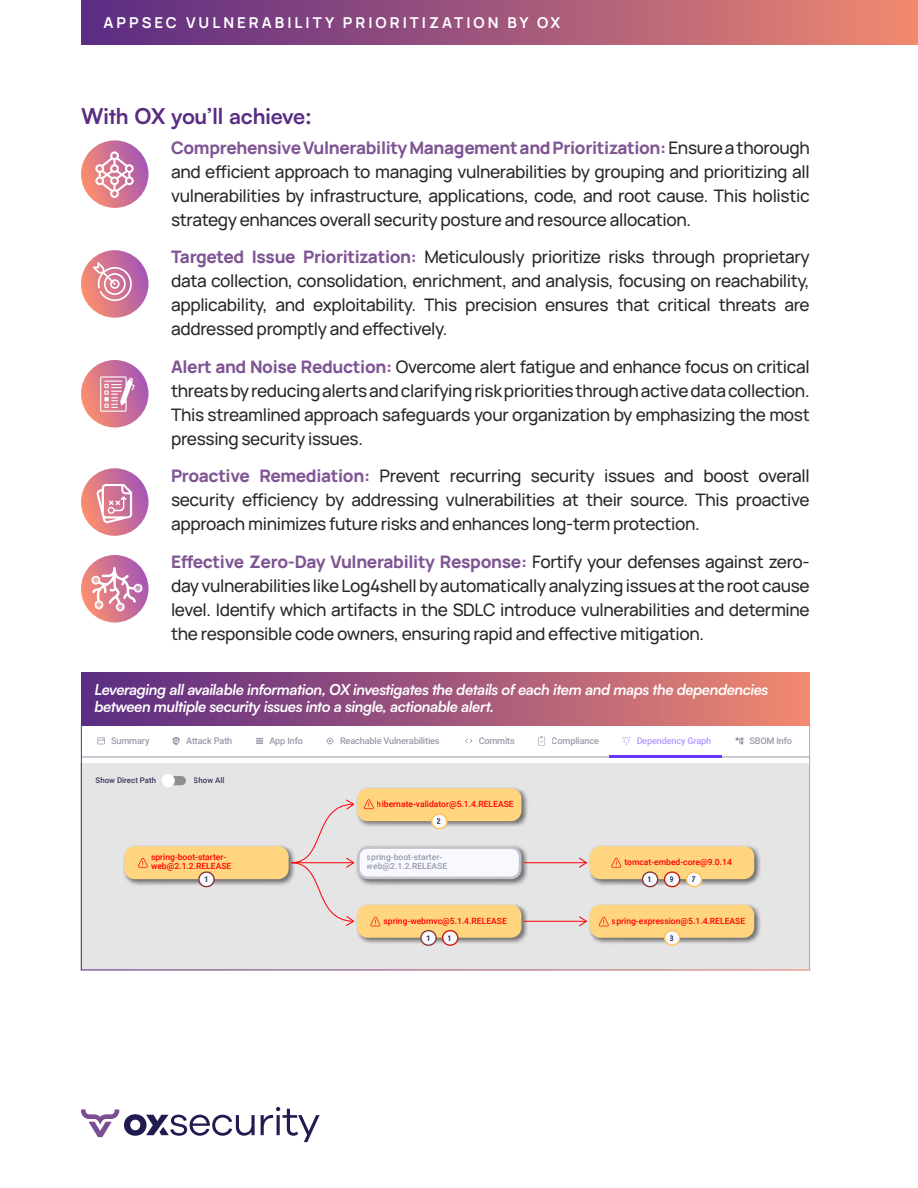
<style>
.page{position:relative;width:918px;height:1188px;background:#fff}
.page>*{position:absolute;margin:0;border:0;box-sizing:border-box;transform-origin:0 0}
.t1{font:700 21.75px "Satoshi";letter-spacing:-.005em;color:#5a2d83}
.t2{font:500 17.25px/24px "Manrope";letter-spacing:-.02em;color:#292829;text-align:justify}
.t3{font:italic 700 15px/16.5px "Satoshi";letter-spacing:-.025em;color:#fff}
.t4{font:700 15px "Manrope";letter-spacing:.2em;color:#fff}
.t5{font:500 9.15px "Roboto";letter-spacing:-.02em;color:#9b9bad}
.t6{font:500 9.15px "Roboto";letter-spacing:-.02em;color:#b39bff}
.t7{font:500 8.55px/9.1px "Roboto";color:#f00}
.t8{font:500 8.55px/9.1px "Roboto";color:#9b9bad}
.t9{font:500 7.95px "Roboto";color:#37375c}
.t10{font:700 7.95px "Roboto";color:#37375c}
.s1{font-weight:800;color:#7f5594}
</style>
<div class="page">
<svg style="left:81px;top:140px;width:67px;height:68px;background:#d17593"></svg>
<svg style="left:95px;top:151px;width:39px;height:47px"></svg>
<svg style="left:81px;top:250px;width:67px;height:68px;background:#d17593"></svg>
<svg style="left:93px;top:262px;width:40px;height:39px;background:#dc95ab"></svg>
<div style="left:81px;top:0;width:837px;height:45px;background:linear-gradient(to right,#572985,#ee8771)"></div>
<svg style="left:81px;top:1107px;width:239px;height:35px"></svg>
<svg style="left:81px;top:360px;width:67px;height:68px;background:#d37691"></svg>
<svg style="left:100px;top:376px;width:35px;height:36px"></svg>
<svg style="left:81px;top:468px;width:67px;height:68px;background:#d17593"></svg>
<svg style="left:96px;top:484px;width:36px;height:39px"></svg>
<svg style="left:81px;top:555px;width:67px;height:67px"></svg>
<svg style="left:91px;top:567px;width:51px;height:44px"></svg>
<div style="left:81px;top:763px;width:729px;height:207px;background:#e5e5e5"></div>
<img style="left:521px;top:848px;width:9px;height:36px">
<img style="left:359px;top:787px;width:169px;height:38px">
<div style="left:357px;top:788px;width:164px;height:33px;background:#ffd580;border-radius:11px"></div>
<img style="left:356px;top:906px;width:174px;height:40px">
<div style="left:357px;top:905px;width:164px;height:33px;background:#ffd580;border-radius:11px"></div>
<div style="left:421px;top:931px;width:15px;height:14px;background:#f7f9fe;border-radius:7px"></div>
<div style="left:420px;top:930px;width:17px;height:16px;border:1px solid #843131;border-radius:7px"></div>
<div style="left:443px;top:931px;width:15px;height:14px;background:#f7f9fe;border-radius:7px"></div>
<div style="left:442px;top:930px;width:16px;height:16px;border:1px solid #d01502;border-radius:7px"></div>
<img style="left:123px;top:845px;width:168px;height:43px">
<div style="left:124px;top:846px;width:165px;height:33px;background:#ffd580;border-radius:11px"></div>
<svg style="left:138px;top:858px;width:10px;height:10px"></svg>
<svg style="left:199px;top:872px;width:15px;height:15px"></svg>
<div style="left:198px;top:871px;width:17px;height:16px;border:1px solid #843131;border-radius:7px"></div>
<img style="left:589px;top:845px;width:172px;height:43px">
<div style="left:590px;top:846px;width:164px;height:33px;background:#ffd580;border-radius:11px"></div>
<img style="left:589px;top:904px;width:172px;height:42px">
<div style="left:590px;top:905px;width:164px;height:33px;background:#ffd580;border-radius:11px"></div>
<div style="left:665px;top:931px;width:15px;height:14px;background:#f7f9fe;border-radius:7px"></div>
<div style="left:664px;top:930px;width:16px;height:16px;border:1px solid #ffc051;border-radius:7px"></div>
<div style="left:164px;top:776px;width:22px;height:9px;background:#8e8e8e;border-radius:5px"></div>
<div style="left:162px;top:774px;width:13px;height:13px;background:#fff;border-radius:50%"></div>
<svg style="left:97px;top:737px;width:8px;height:7px"></svg>
<svg style="left:173px;top:737px;width:7px;height:8px"></svg>
<svg style="left:256px;top:738px;width:7px;height:6px"></svg>
<svg style="left:326px;top:737px;width:8px;height:8px"></svg>
<svg style="left:465px;top:739px;width:7px;height:4px"></svg>
<svg style="left:538px;top:736px;width:7px;height:10px"></svg>
<svg style="left:622px;top:737px;width:9px;height:8px"></svg>
<svg style="left:736px;top:737px;width:7px;height:7px"></svg>
<hr style="left:524px;top:862px;width:62px;height:1px;background:#f00">
<svg style="left:579px;top:858px;width:8px;height:10px"></svg>
<hr style="left:524px;top:921px;width:62px;height:1px;background:#f00">
<svg style="left:579px;top:916px;width:8px;height:10px"></svg>
<hr style="left:81px;top:757px;width:729px;height:1px;background:#9b9bad">
<hr style="left:609px;top:755px;width:113px;height:2px;background:#6837ff">
<div style="left:643px;top:872px;width:15px;height:15px;background:#f7f9fe;border-radius:7px"></div>
<div style="left:642px;top:871px;width:16px;height:16px;border:1px solid #843131;border-radius:7px"></div>
<div style="left:687px;top:872px;width:15px;height:15px;background:#f7f9fe;border-radius:7px"></div>
<div style="left:686px;top:871px;width:16px;height:16px;border:1px solid #ffc051;border-radius:7px"></div>
<div style="left:665px;top:872px;width:15px;height:15px;background:#f7f9fe;border-radius:7px"></div>
<div style="left:664px;top:871px;width:16px;height:16px;border:1px solid #d01502;border-radius:7px"></div>
<svg style="left:611px;top:858px;width:10px;height:10px"></svg>
<svg style="left:599px;top:917px;width:10px;height:9px"></svg>
<svg style="left:291px;top:799px;width:230px;height:127px"></svg>
<div style="left:81px;top:673px;width:729px;height:52px;background:linear-gradient(to right,#572985,#ee8771)"></div>
<p class="t4" style="left:104px;top:12px;width:458px">APPSEC VULNERABILITY PRIORITIZATION BY OX</p>
<p class="t1" style="left:81px;top:100px;width:233px">With OX you’ll achieve:</p>
<p class="t2" style="left:171px;top:135px;width:640px"><span class="s1">Comprehensive Vulnerability Management and Prioritization:</span> Ensure a thorough and efficient approach to managing vulnerabilities by grouping and prioritizing all vulnerabilities by infrastructure, applications, code, and root cause. This holistic strategy enhances overall security posture and resource allocation.</p>
<p class="t2" style="left:171px;top:244px;width:640px"><span class="s1">Targeted Issue Prioritization:</span> Meticulously prioritize risks through proprietary data collection, consolidation, enrichment, and analysis, focusing on reachability, applicability, and exploitability. This precision ensures that critical threats are addressed promptly and effectively.</p>
<p class="t2" style="left:171px;top:354px;width:640px"><span class="s1">Alert and Noise Reduction:</span> Overcome alert fatigue and enhance focus on critical threats by reducing alerts and clarifying risk priorities through active data collection.<br>This streamlined approach safeguards your organization by emphasizing the most pressing security issues.</p>
<p class="t2" style="left:171px;top:463px;width:640px"><span class="s1">Proactive Remediation:</span> Prevent recurring security issues and boost overall security efficiency by addressing vulnerabilities at their source. This proactive approach minimizes future risks and enhances long-term protection.</p>
<p class="t2" style="left:171px;top:549px;width:640px"><span class="s1">Effective Zero-Day Vulnerability Response:</span> Fortify your defenses against zero&shy;day vulnerabilities like Log4shell by automatically analyzing issues at the root cause level. Identify which artifacts in the SDLC introduce vulnerabilities and determine the responsible code owners, ensuring rapid and effective mitigation.</p>
<p class="t3" style="left:94px;top:681px;width:675px">Leveraging all available information, OX investigates the details of each item and maps the dependencies between multiple security issues into a single, actionable alert.</p>
<p class="t5" style="left:111px;top:734px;width:40px">Summary</p>
<p class="t5" style="left:186px;top:734px;width:48px">Attack Path</p>
<p class="t5" style="left:270px;top:734px;width:35px">App Info</p>
<p class="t5" style="left:340px;top:734px;width:101px">Reachable Vulnerabilities</p>
<p class="t5" style="left:479px;top:734px;width:38px">Commits</p>
<p class="t5" style="left:552px;top:734px;width:49px">Compliance</p>
<p class="t6" style="left:637px;top:734px;width:76px">Dependency Graph</p>
<p class="t5" style="left:749px;top:734px;width:44px">SBOM Info</p>
<p class="t9" style="left:96px;top:775px;width:62px">Show Direct Path</p>
<p class="t9" style="left:194px;top:775px;width:32px">Show All</p>
<p class="t7" style="left:377px;top:799px;width:138px">hibernate-validator@5.1.4.RELEASE</p>
<p class="t10" style="left:437px;top:816px;width:6px">2</p>
<p class="t7" style="left:151px;top:852px;width:82px">spring-boot-starter&shy;web@2.1.2.RELEASE</p>
<p class="t8" style="left:367px;top:852px;width:82px">spring-boot-starter&shy;web@2.1.2.RELEASE</p>
<p class="t10" style="left:204px;top:874px;width:6px">1</p>
<p class="t7" style="left:624px;top:857px;width:109px">tomcat-embed-core@9.0.14</p>
<p class="t10" style="left:648px;top:874px;width:6px">1</p>
<p class="t10" style="left:670px;top:874px;width:6px">9</p>
<p class="t10" style="left:692px;top:874px;width:6px">7</p>
<p class="t7" style="left:384px;top:916px;width:125px">spring-webmvc@5.1.4.RELEASE</p>
<p class="t7" style="left:612px;top:916px;width:135px">spring-expression@5.1.4.RELEASE</p>
<p class="t10" style="left:426px;top:932px;width:6px">1</p>
<p class="t10" style="left:448px;top:932px;width:6px">1</p>
<p class="t10" style="left:670px;top:932px;width:6px">3</p>
</div>
